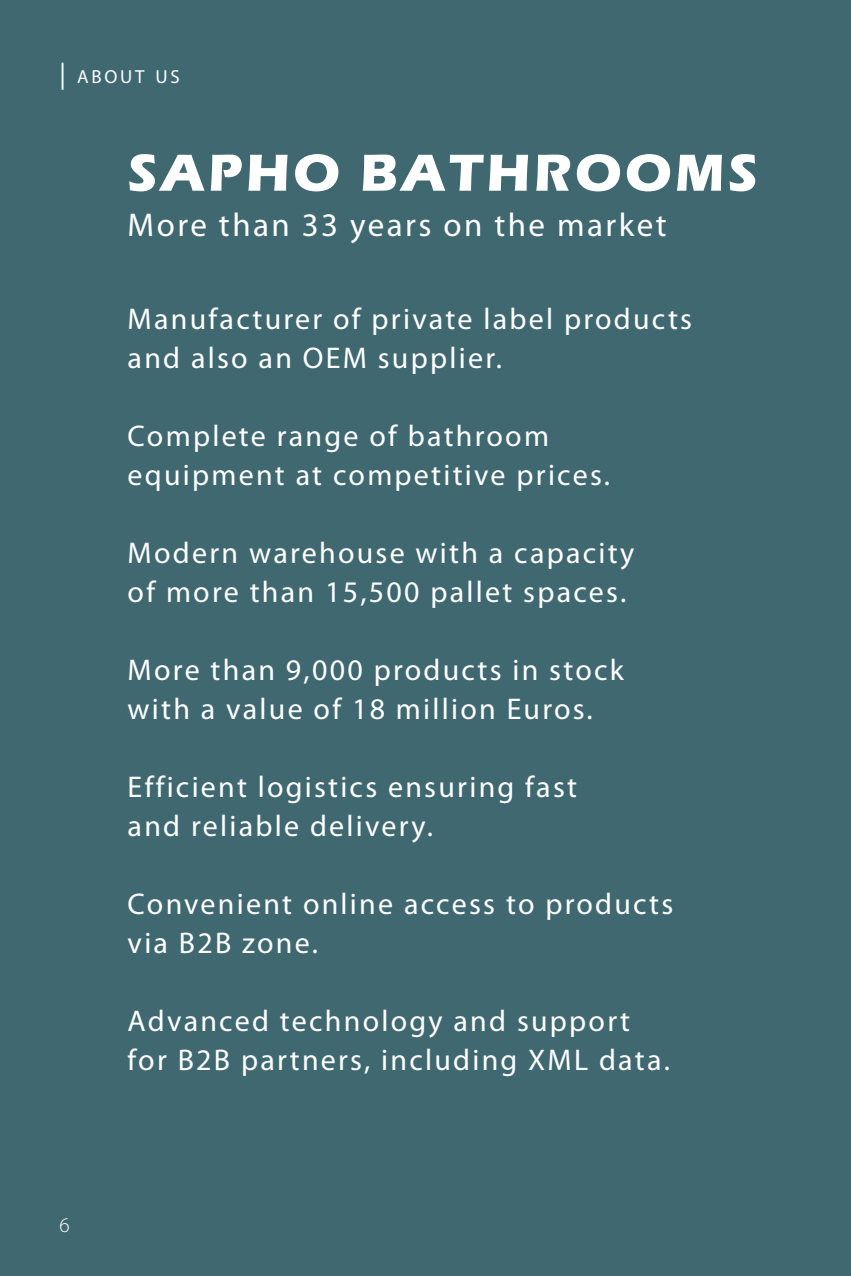
<style>
.page{position:relative;width:851px;height:1276px;background:#fff}
.page>*{position:absolute;margin:0;border:0;box-sizing:border-box;transform-origin:0 0}
.t1{font:700 54px "Eras ITC";letter-spacing:.06em;color:#fff}
.t2{font:33px "Myriad Pro";letter-spacing:.075em;color:#fff}
.t3{font:30px/39px "Myriad Pro";letter-spacing:.075em;color:#fff}
.t4{font:300 21px "Myriad Pro";color:#fff}
.t5{font:18.9px "Myriad Pro";letter-spacing:.145em;color:#fff}
.s1{font-size:27px}
</style>
<div class="page">
<div style="left:0;top:0;width:850px;height:1276px;background:#3f6871"></div>
<p class="t5" style="left:60px;top:67px;width:122px"><span class="s1">|</span> ABOUT US</p>
<h1 class="t1" style="left:128px;top:142px;width:631px">SAPHO BATHROOMS</h1>
<p class="t2" style="left:128px;top:207px;width:540px">More than 33 years on the market</p>
<p class="t3" style="left:128px;top:300px;width:566px">Manufacturer of private label products and also an OEM supplier.</p>
<p class="t3" style="left:128px;top:417px;width:484px">Complete range of bathroom equipment at competitive prices.</p>
<p class="t3" style="left:128px;top:534px;width:508px">Modern warehouse with a capacity of more than 15,500 pallet spaces.</p>
<p class="t3" style="left:128px;top:651px;width:497px">More than 9,000 products in stock with a value of 18 million Euros.</p>
<p class="t3" style="left:128px;top:768px;width:451px">Efficient logistics ensuring fast and reliable delivery.</p>
<p class="t3" style="left:128px;top:885px;width:547px">Convenient online access to products via B2B zone.</p>
<p class="t4" style="left:60px;top:1213px;width:12px">6</p>
<p class="t3" style="left:128px;top:1002px;width:543px">Advanced technology and support for B2B partners, including XML data.</p>
</div>
